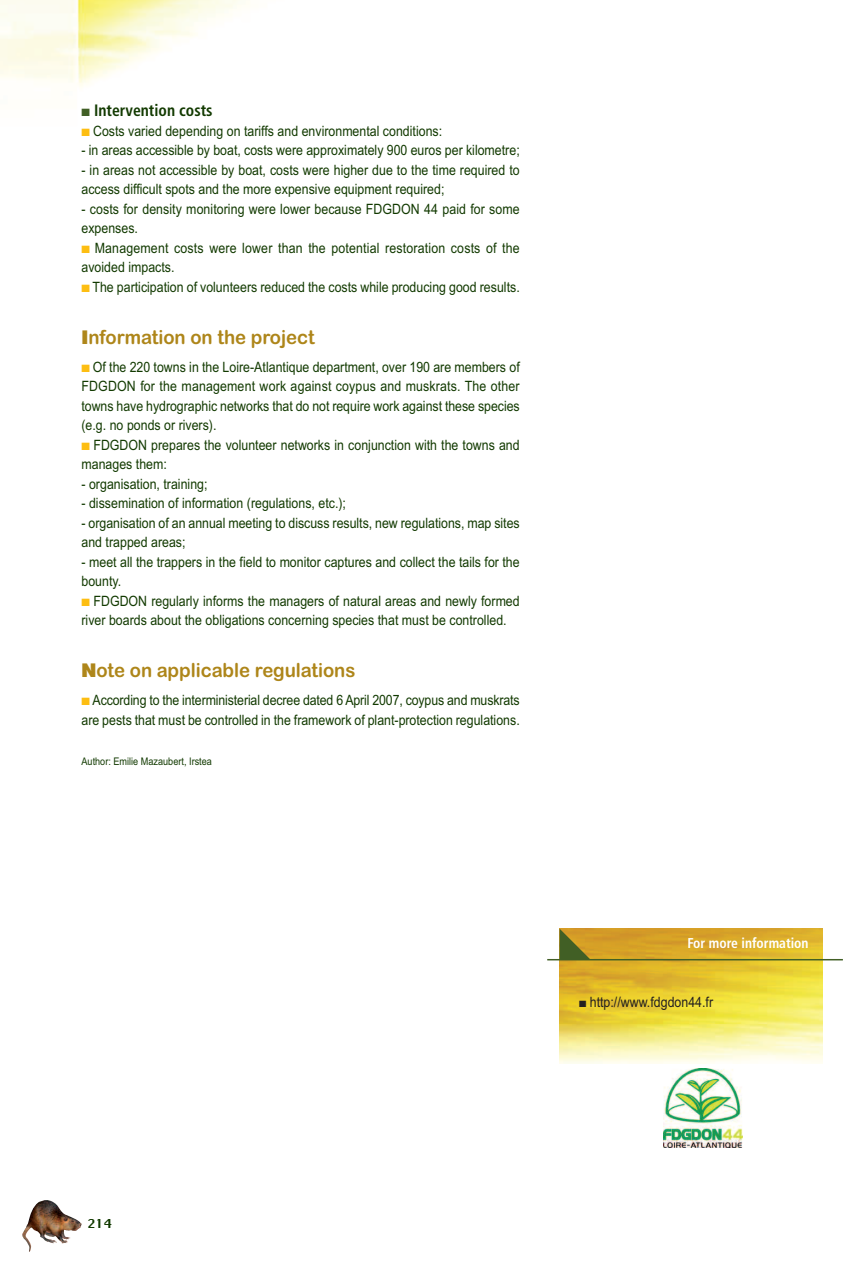
<style>
.page{position:relative;width:851px;height:1263px;background:#fff}
.page>*{position:absolute;margin:0;border:0;box-sizing:border-box;transform-origin:0 0}
.t1{font:19.5px "Arial Rounded MT Bold";color:#ae861a;scale:.95 1}
.t2{font:700 condensed 16.5px "Frutiger";color:#123a01;scale:.95 1}
.t3{font:14.25px/19.5px "Arial Narrow";color:#123a01;scale:1.06 1}
.t4{font:14.25px "Arial Narrow";color:#231f20;scale:1.06 1}
.t5{font:700 condensed 14.25px "Frutiger";color:#fff;scale:.95 1}
.t6{font:12px "Chicago FLF";color:#123a01}
.t7{font:10.5px "Arial Narrow";color:#123a01;scale:1.06 1}
.s1{color:#415f25}
.s2{color:#fdbe12}
.s3{font-family:"Futura";font-weight:800;font-size:18px}
</style>
<div class="page">
<img style="left:0;top:0;width:250px;height:87px">
<img style="left:559px;top:929px;width:263px;height:95px">
<hr style="left:547px;top:959px;width:295px;height:1px;background:#415f25">
<svg style="left:559px;top:929px;width:31px;height:30px"></svg>
<img style="left:559px;top:1024px;width:263px;height:39px">
<img style="left:663px;top:1069px;width:79px;height:79px">
<img style="left:22px;top:1200px;width:60px;height:52px">
<p class="t2" style="left:81px;top:104px;width:139px"><span class="s1">■</span> Intervention costs</p>
<p class="t3" style="left:81px;top:121px;width:342px"><span class="s2">■</span> Costs varied depending on tariffs and environmental conditions:</p>
<p class="t3" style="left:81px;top:141px;width:415px">- in areas accessible by boat, costs were approximately 900 euros per kilometre;</p>
<p class="t3" style="left:81px;top:160px;width:415px">- in areas not accessible by boat, costs were higher due to the time required to access difficult spots and the more expensive equipment required;</p>
<p class="t3" style="left:81px;top:199px;width:415px">- costs for density monitoring were lower because FDGDON 44 paid for some expenses.</p>
<p class="t3" style="left:81px;top:238px;width:415px"><span class="s2">■</span> Management costs were lower than the potential restoration costs of the avoided impacts.</p>
<p class="t3" style="left:81px;top:277px;width:415px"><span class="s2">■</span> The participation of volunteers reduced the costs while producing good results.</p>
<h1 class="t1" style="left:81px;top:326px;width:247px"><span class="s3">I</span>nformation on the project</h1>
<p class="t3" style="left:81px;top:357px;width:415px;text-align:justify"><span class="s2">■</span> Of the 220 towns in the Loire-Atlantique department, over 190 are members of FDGDON for the management work against coypus and muskrats. The other towns have hydrographic networks that do not require work against these species (e.g. no ponds or rivers).</p>
<p class="t3" style="left:81px;top:435px;width:415px"><span class="s2">■</span> FDGDON prepares the volunteer networks in conjunction with the towns and manages them:</p>
<p class="t3" style="left:81px;top:474px;width:120px">- organisation, training;</p>
<p class="t3" style="left:81px;top:494px;width:251px">- dissemination of information (regulations, etc.);</p>
<p class="t3" style="left:81px;top:513px;width:415px">- organisation of an annual meeting to discuss results, new regulations, map sites and trapped areas;</p>
<p class="t3" style="left:81px;top:552px;width:415px">- meet all the trappers in the field to monitor captures and collect the tails for the bounty.</p>
<p class="t3" style="left:81px;top:591px;width:415px"><span class="s2">■</span> FDGDON regularly informs the managers of natural areas and newly formed river boards about the obligations concerning species that must be controlled.</p>
<h1 class="t1" style="left:81px;top:659px;width:290px"><span class="s3">N</span>ote on applicable regulations</h1>
<p class="t3" style="left:81px;top:690px;width:415px"><span class="s2">■</span> According to the interministerial decree dated 6 April 2007, coypus and muskrats are pests that must be controlled in the framework of plant-protection regulations.</p>
<p class="t7" style="left:81px;top:755px;width:125px">Author: Emilie Mazaubert, Irstea</p>
<p class="t5" style="left:687px;top:937px;width:129px">For more information</p>
<p class="t4" style="left:579px;top:993px;width:128px">■ http://www.fdgdon44.fr</p>
<p class="t6" style="left:87px;top:1216px;width:26px">214</p>
</div>
